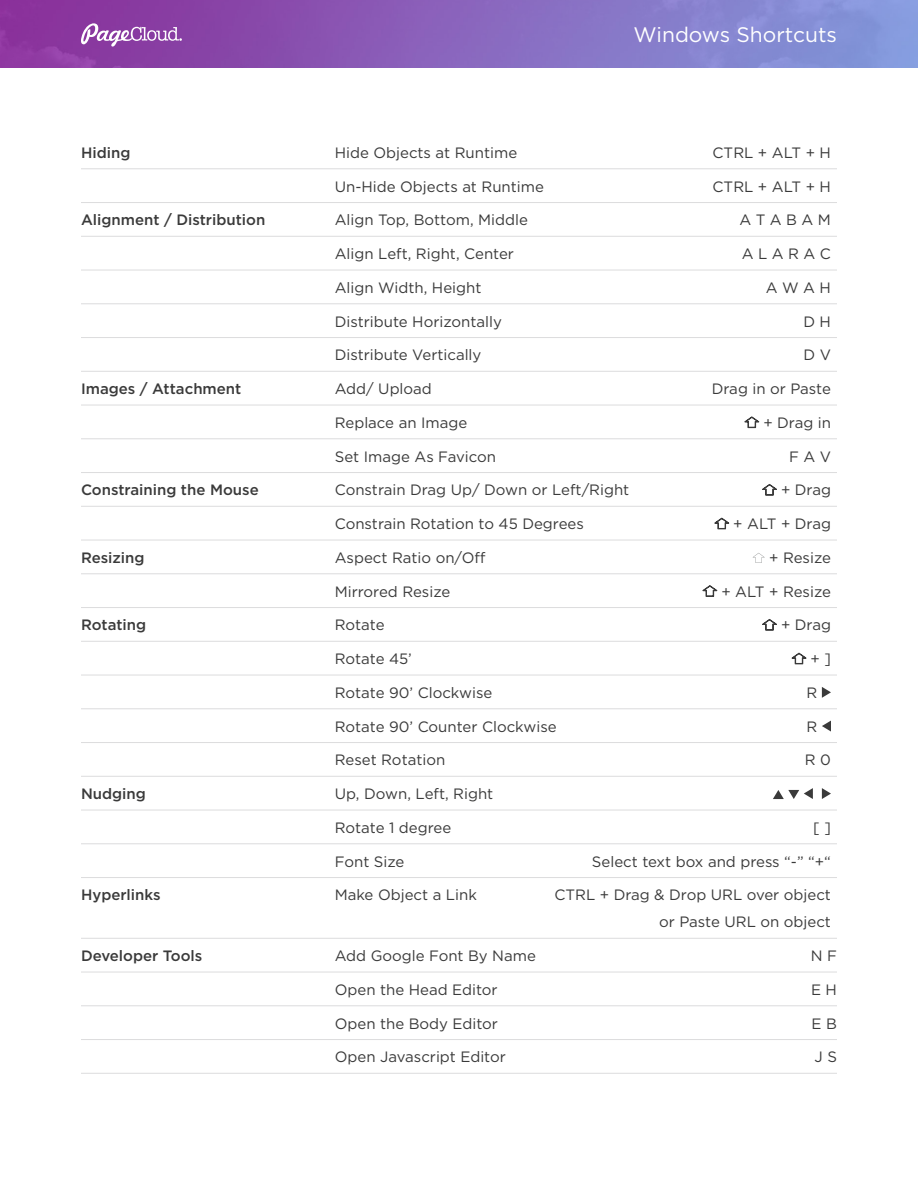
<style>
.page{position:relative;width:918px;height:1188px;background:#fff}
.page>*{position:absolute;margin:0;border:0;box-sizing:border-box;transform-origin:0 0}
.t1{font:21px "Gotham";color:#fff}
.Paragraph_Style_1{font:15px/27px "Gotham";color:#3a3a3a;text-align:right}
.Paragraph_Style_1-2{font:500 15px "Gotham";color:#3a3a3a}
</style>
<div class="page">
<hr style="left:81px;top:169px;width:756px;height:1px;background:#dcdcdd">
<hr style="left:81px;top:202px;width:756px;height:1px;background:#dcdcdd">
<hr style="left:81px;top:236px;width:756px;height:1px;background:#dcdcdd">
<hr style="left:81px;top:270px;width:756px;height:1px;background:#dcdcdd">
<hr style="left:81px;top:304px;width:756px;height:1px;background:#dcdcdd">
<hr style="left:81px;top:337px;width:756px;height:1px;background:#dcdcdd">
<hr style="left:81px;top:371px;width:756px;height:1px;background:#dcdcdd">
<hr style="left:81px;top:405px;width:756px;height:1px;background:#dcdcdd">
<hr style="left:81px;top:439px;width:756px;height:1px;background:#dcdcdd">
<hr style="left:81px;top:472px;width:756px;height:1px;background:#dcdcdd">
<hr style="left:81px;top:506px;width:756px;height:1px;background:#dcdcdd">
<hr style="left:81px;top:540px;width:756px;height:1px;background:#dcdcdd">
<hr style="left:81px;top:574px;width:756px;height:1px;background:#dcdcdd">
<hr style="left:81px;top:607px;width:756px;height:1px;background:#dcdcdd">
<hr style="left:81px;top:641px;width:756px;height:1px;background:#dcdcdd">
<hr style="left:81px;top:675px;width:756px;height:1px;background:#dcdcdd">
<hr style="left:81px;top:709px;width:756px;height:1px;background:#dcdcdd">
<hr style="left:81px;top:742px;width:756px;height:1px;background:#dcdcdd">
<hr style="left:81px;top:776px;width:756px;height:1px;background:#dcdcdd">
<hr style="left:81px;top:810px;width:756px;height:1px;background:#dcdcdd">
<hr style="left:81px;top:844px;width:756px;height:1px;background:#dcdcdd">
<hr style="left:81px;top:877px;width:756px;height:1px;background:#dcdcdd">
<hr style="left:81px;top:938px;width:756px;height:1px;background:#dcdcdd">
<hr style="left:81px;top:972px;width:756px;height:1px;background:#dcdcdd">
<hr style="left:81px;top:1006px;width:756px;height:1px;background:#dcdcdd">
<hr style="left:81px;top:1039px;width:756px;height:1px;background:#dcdcdd">
<hr style="left:81px;top:1073px;width:756px;height:1px;background:#dcdcdd">
<svg style="left:745px;top:416px;width:14px;height:12px"></svg>
<svg style="left:762px;top:484px;width:15px;height:11px"></svg>
<svg style="left:715px;top:518px;width:14px;height:11px"></svg>
<svg style="left:753px;top:553px;width:12px;height:10px"></svg>
<svg style="left:703px;top:585px;width:14px;height:12px"></svg>
<svg style="left:762px;top:619px;width:15px;height:11px"></svg>
<svg style="left:792px;top:653px;width:14px;height:11px"></svg>
<svg style="left:822px;top:687px;width:9px;height:11px"></svg>
<svg style="left:822px;top:721px;width:9px;height:11px"></svg>
<svg style="left:773px;top:788px;width:40px;height:11px"></svg>
<svg style="left:822px;top:788px;width:9px;height:11px"></svg>
<img style="left:0;top:0;width:918px;height:67px">
<svg style="left:81px;top:23px;width:101px;height:24px"></svg>
<p class="t1" style="left:634px;top:21px;width:205px">Windows Shortcuts</p>
<p class="Paragraph_Style_1-2" style="left:81px;top:143px;width:51px">Hiding</p>
<p class="Paragraph_Style_1" style="left:335px;top:139px;width:184px">Hide Objects at Runtime</p>
<p class="Paragraph_Style_1" style="left:713px;top:139px;width:120px">CTRL + ALT + H</p>
<p class="Paragraph_Style_1" style="left:335px;top:172px;width:211px">Un-Hide Objects at Runtime</p>
<p class="Paragraph_Style_1" style="left:713px;top:172px;width:120px">CTRL + ALT + H</p>
<p class="Paragraph_Style_1-2" style="left:81px;top:210px;width:186px">Alignment / Distribution</p>
<p class="Paragraph_Style_1" style="left:335px;top:206px;width:195px">Align Top, Bottom, Middle</p>
<p class="Paragraph_Style_1" style="left:739px;top:206px;width:93px">A T A B A M</p>
<p class="Paragraph_Style_1" style="left:335px;top:240px;width:181px">Align Left, Right, Center</p>
<p class="Paragraph_Style_1" style="left:742px;top:240px;width:91px">A L A R A C</p>
<p class="Paragraph_Style_1" style="left:335px;top:274px;width:148px">Align Width, Height</p>
<p class="Paragraph_Style_1" style="left:766px;top:274px;width:67px">A W A H</p>
<p class="Paragraph_Style_1" style="left:335px;top:307px;width:169px">Distribute Horizontally</p>
<p class="Paragraph_Style_1" style="left:803px;top:307px;width:29px">D H</p>
<p class="Paragraph_Style_1" style="left:335px;top:341px;width:148px">Distribute Vertically</p>
<p class="Paragraph_Style_1" style="left:804px;top:341px;width:29px">D V</p>
<p class="Paragraph_Style_1-2" style="left:81px;top:379px;width:162px">Images / Attachment</p>
<p class="Paragraph_Style_1" style="left:335px;top:375px;width:99px">Add/ Upload</p>
<p class="Paragraph_Style_1" style="left:712px;top:375px;width:121px">Drag in or Paste</p>
<p class="Paragraph_Style_1" style="left:335px;top:409px;width:134px">Replace an Image</p>
<p class="Paragraph_Style_1" style="left:763px;top:409px;width:69px">+ Drag in</p>
<p class="Paragraph_Style_1" style="left:335px;top:442px;width:163px">Set Image As Favicon</p>
<p class="Paragraph_Style_1" style="left:789px;top:442px;width:43px">F A V</p>
<p class="Paragraph_Style_1-2" style="left:81px;top:480px;width:179px">Constraining the Mouse</p>
<p class="Paragraph_Style_1" style="left:335px;top:476px;width:296px">Constrain Drag Up/ Down or Left/Right</p>
<p class="Paragraph_Style_1" style="left:781px;top:476px;width:51px">+ Drag</p>
<p class="Paragraph_Style_1" style="left:335px;top:510px;width:251px">Constrain Rotation to 45 Degrees</p>
<p class="Paragraph_Style_1" style="left:733px;top:510px;width:99px">+ ALT + Drag</p>
<p class="Paragraph_Style_1-2" style="left:81px;top:548px;width:65px">Resizing</p>
<p class="Paragraph_Style_1" style="left:335px;top:544px;width:152px">Aspect Ratio on/Off</p>
<p class="Paragraph_Style_1" style="left:769px;top:544px;width:63px">+ Resize</p>
<p class="Paragraph_Style_1" style="left:335px;top:577px;width:117px">Mirrored Resize</p>
<p class="Paragraph_Style_1" style="left:721px;top:577px;width:111px">+ ALT + Resize</p>
<p class="Paragraph_Style_1-2" style="left:81px;top:615px;width:67px">Rotating</p>
<p class="Paragraph_Style_1" style="left:335px;top:611px;width:51px">Rotate</p>
<p class="Paragraph_Style_1" style="left:781px;top:611px;width:51px">+ Drag</p>
<p class="Paragraph_Style_1" style="left:335px;top:645px;width:79px">Rotate 45’</p>
<p class="Paragraph_Style_1" style="left:811px;top:645px;width:22px">+ ]</p>
<p class="Paragraph_Style_1" style="left:335px;top:679px;width:159px">Rotate 90’ Clockwise</p>
<p class="Paragraph_Style_1" style="left:807px;top:679px;width:12px">R</p>
<p class="Paragraph_Style_1" style="left:335px;top:712px;width:223px">Rotate 90’ Counter Clockwise</p>
<p class="Paragraph_Style_1" style="left:807px;top:712px;width:12px">R</p>
<p class="Paragraph_Style_1" style="left:335px;top:746px;width:112px">Reset Rotation</p>
<p class="Paragraph_Style_1" style="left:805px;top:746px;width:28px">R 0</p>
<p class="Paragraph_Style_1-2" style="left:81px;top:784px;width:66px">Nudging</p>
<p class="Paragraph_Style_1" style="left:335px;top:780px;width:160px">Up, Down, Left, Right</p>
<p class="Paragraph_Style_1" style="left:335px;top:814px;width:118px">Rotate 1 degree</p>
<p class="Paragraph_Style_1" style="left:813px;top:814px;width:19px">[ ]</p>
<p class="Paragraph_Style_1" style="left:335px;top:847px;width:71px">Font Size</p>
<p class="Paragraph_Style_1" style="left:592px;top:847px;width:241px">Select text box and press “-” “+“</p>
<p class="Paragraph_Style_1-2" style="left:81px;top:885px;width:81px">Hyperlinks</p>
<p class="Paragraph_Style_1" style="left:335px;top:881px;width:144px">Make Object a Link</p>
<p class="Paragraph_Style_1" style="left:554px;top:881px;width:278px">CTRL + Drag &amp; Drop URL over object or Paste URL on object</p>
<p class="Paragraph_Style_1-2" style="left:81px;top:946px;width:123px">Developer Tools</p>
<p class="Paragraph_Style_1" style="left:335px;top:942px;width:203px">Add Google Font By Name</p>
<p class="Paragraph_Style_1" style="left:811px;top:942px;width:28px">N F</p>
<p class="Paragraph_Style_1" style="left:335px;top:976px;width:164px">Open the Head Editor</p>
<p class="Paragraph_Style_1" style="left:811px;top:976px;width:27px">E H</p>
<p class="Paragraph_Style_1" style="left:335px;top:1009px;width:165px">Open the Body Editor</p>
<p class="Paragraph_Style_1" style="left:812px;top:1009px;width:27px">E B</p>
<p class="Paragraph_Style_1" style="left:335px;top:1043px;width:173px">Open Javascript Editor</p>
<p class="Paragraph_Style_1" style="left:815px;top:1043px;width:24px">J S</p>
</div>
